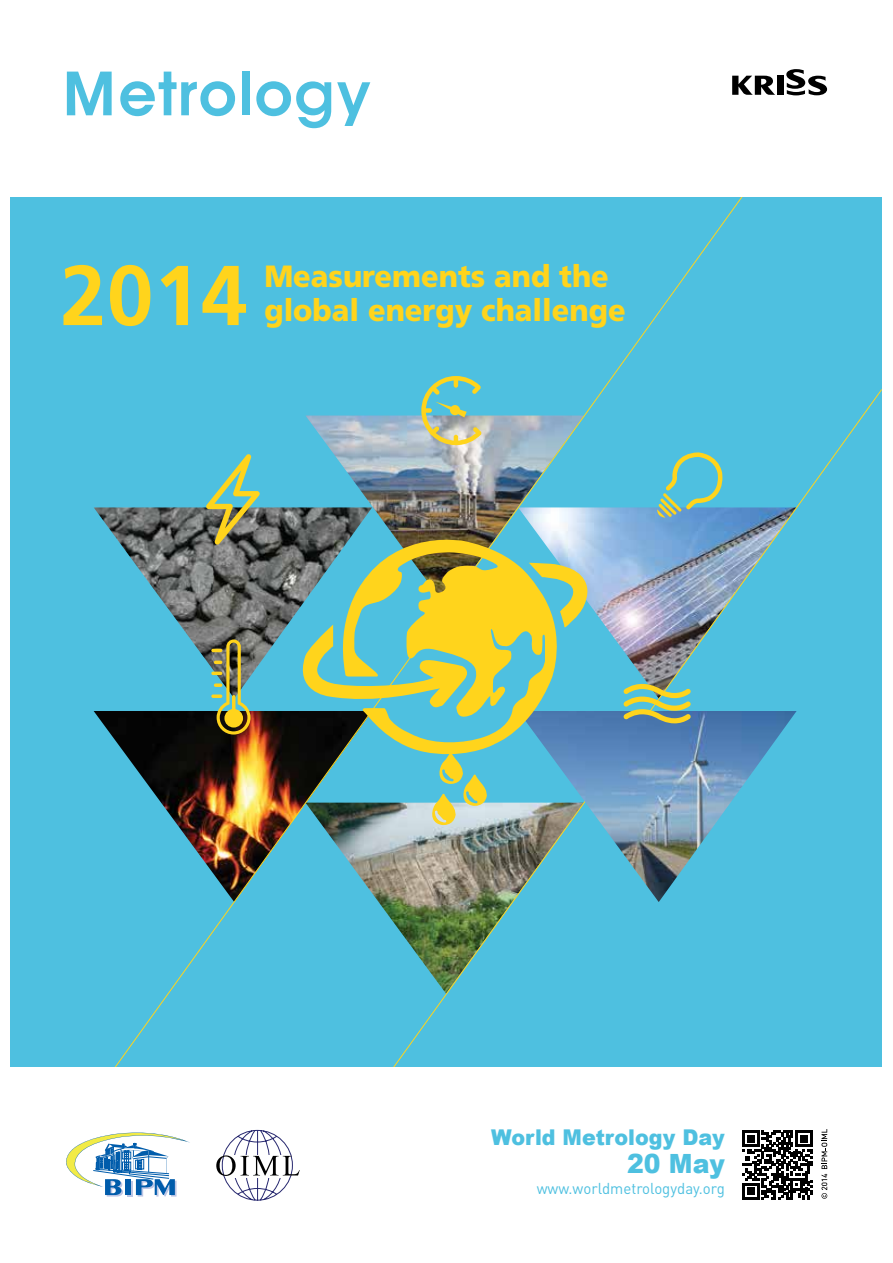
<style>
.page{position:relative;width:893px;height:1263px;background:#fff}
.page>*{position:absolute;margin:0;border:0;box-sizing:border-box;transform-origin:0 0}
.t1{font:700 84.75px "Frutiger";color:#ffd41c}
.t2{font:600 61.5px "Avant Garde";letter-spacing:.015em;color:#4ec0e0}
.t3{font:900 30.75px "Frutiger";color:#ffd41c;scale:.94 1}
.t4{font:900 26.55px "Arial";color:#4ec0e0;scale:.95 1}
.t5{font:900 21.75px "Arial";color:#4ec0e0;scale:.95 1}
.t6{font:15.6px "DIN Pro";color:#4ec0e0;scale:.96 1}
</style>
<div class="page">
<div style="left:11px;top:197px;width:871px;height:871px;background:#4ec0e0"></div>
<svg style="left:743px;top:389px;width:139px;height:194px"></svg>
<img style="left:93px;top:197px;width:650px;height:870px">
<img style="left:518px;top:711px;width:279px;height:191px">
<svg style="left:421px;top:376px;width:61px;height:69px"></svg>
<svg style="left:211px;top:639px;width:40px;height:95px"></svg>
<svg style="left:211px;top:694px;width:11px;height:4px"></svg>
<div style="left:224px;top:709px;width:19px;height:18px;background:#ffd41c;border-radius:50%"></div>
<hr style="left:232px;top:695px;width:3px;height:18px;background:#ffd41c;border-radius:2px">
<svg style="left:623px;top:684px;width:68px;height:39px"></svg>
<svg style="left:206px;top:454px;width:54px;height:90px"></svg>
<svg style="left:657px;top:452px;width:65px;height:66px"></svg>
<div style="left:777px;top:76px;width:6px;height:19px;background:#000"></div>
<svg style="left:732px;top:76px;width:43px;height:19px"></svg>
<svg style="left:786px;top:69px;width:41px;height:26px"></svg>
<div style="left:0;top:1067px;width:892px;height:196px;background:#fff"></div>
<svg style="left:66px;top:1132px;width:124px;height:64px"></svg>
<svg style="left:216px;top:1130px;width:84px;height:71px"></svg>
<svg style="left:742px;top:1130px;width:70px;height:70px"></svg>
<svg style="left:821px;top:1129px;width:6px;height:70px"></svg>
<svg style="left:294px;top:624px;width:41px;height:87px"></svg>
<svg style="left:335px;top:529px;width:232px;height:230px"></svg>
<svg style="left:529px;top:563px;width:60px;height:66px"></svg>
<h2 class="t2" style="left:62px;top:56px;width:311px">Metrology</h2>
<h1 class="t1" style="left:60px;top:246px;width:189px">2014</h1>
<p class="t3" style="left:264px;top:258px;width:368px">Measurements and the</p>
<p class="t3" style="left:264px;top:291px;width:386px">global energy challenge</p>
<p class="t5" style="left:491px;top:1121px;width:247px">World Metrology Day</p>
<p class="t4" style="left:627px;top:1145px;width:105px">20 May</p>
<p class="t6" style="left:537px;top:1178px;width:197px">www.worldmetrologyday.org</p>
</div>
